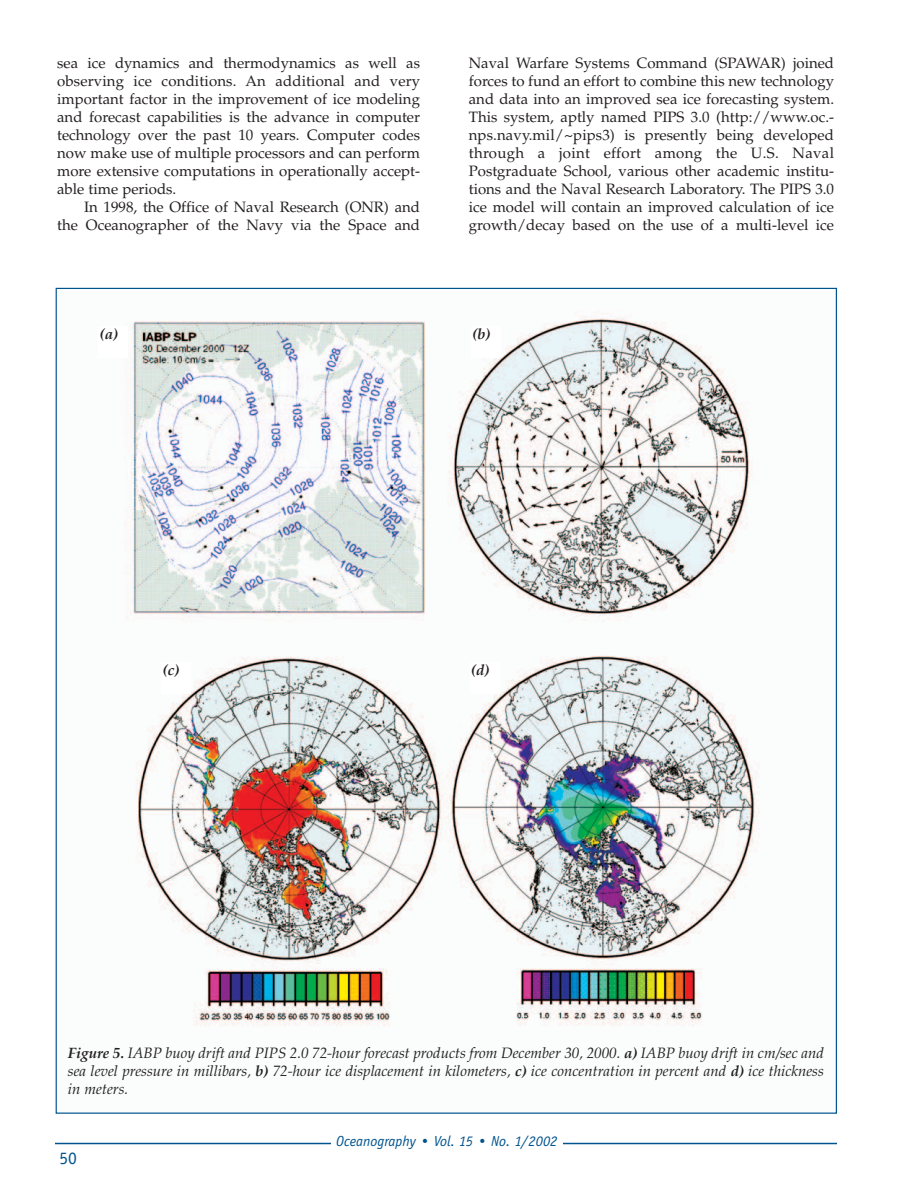
<style>
.page{position:relative;width:918px;height:1188px;background:#fff}
.page>*{position:absolute;margin:0;border:0;box-sizing:border-box;transform-origin:0 0}
.t1{font:18px "Officina Sans";color:#00548f}
.t2{font:15px/18px "Palatino";color:#231f20;text-align:justify}
.t3{font:italic 15px/18.3px "Palatino";color:#231f20;text-align:justify}
.t4{font:italic 15px "Officina Sans";color:#00548f}
.t5{font:italic 700 15px "Palatino";color:#231f20}
.s1{font-weight:700}
</style>
<div class="page">
<img style="left:55px;top:287px;width:782px;height:858px">
<p class="t2" style="left:57px;top:56px;width:364px">sea ice dynamics and thermodynamics as well as observing ice conditions. An additional and very important factor in the improvement of ice modeling and forecast capabilities is the advance in computer technology over the past 10 years. Computer codes now make use of multiple processors and can perform more extensive computations in operationally accept&shy;able time periods.</p>
<p class="t2" style="left:57px;top:200px;width:364px;text-align:right">In 1998, the Office of Naval Research (ONR) and<br>the Oceanographer of the Navy via the Space and</p>
<p class="t2" style="left:469px;top:56px;width:367px">Naval Warfare Systems Command (SPAWAR) joined forces to fund an effort to combine this new technology and data into an improved sea ice forecasting system.<br>This system, aptly named PIPS 3.0 (http://www.oc.- nps.navy.mil/~pips3) is presently being developed through a joint effort among the U.S. Naval Postgraduate School, various other academic institu&shy;tions and the Naval Research Laboratory. The PIPS 3.0 ice model will contain an improved calculation of ice growth/decay based on the use of a multi-level ice</p>
<p class="t5" style="left:100px;top:328px;width:20px">(a)</p>
<p class="t5" style="left:473px;top:328px;width:20px">(b)</p>
<p class="t5" style="left:163px;top:664px;width:18px">(c)</p>
<p class="t5" style="left:471px;top:664px;width:20px">(d)</p>
<p class="t3" style="left:68px;top:1045px;width:757px"><span class="s1">Figure 5.</span> IABP buoy drift and PIPS 2.0 72-hour forecast products from December 30, 2000. <span class="s1">a)</span> IABP buoy drift in cm/sec and sea level pressure in millibars, <span class="s1">b)</span> 72-hour ice displacement in kilometers, <span class="s1">c)</span> ice concentration in percent and <span class="s1">d)</span> ice thickness in meters.</p>
<p class="t1" style="left:59px;top:1151px;width:19px">50</p>
<p class="t4" style="left:336px;top:1135px;width:223px">Oceanography • Vol. 15 • No. 1/2002</p>
</div>
